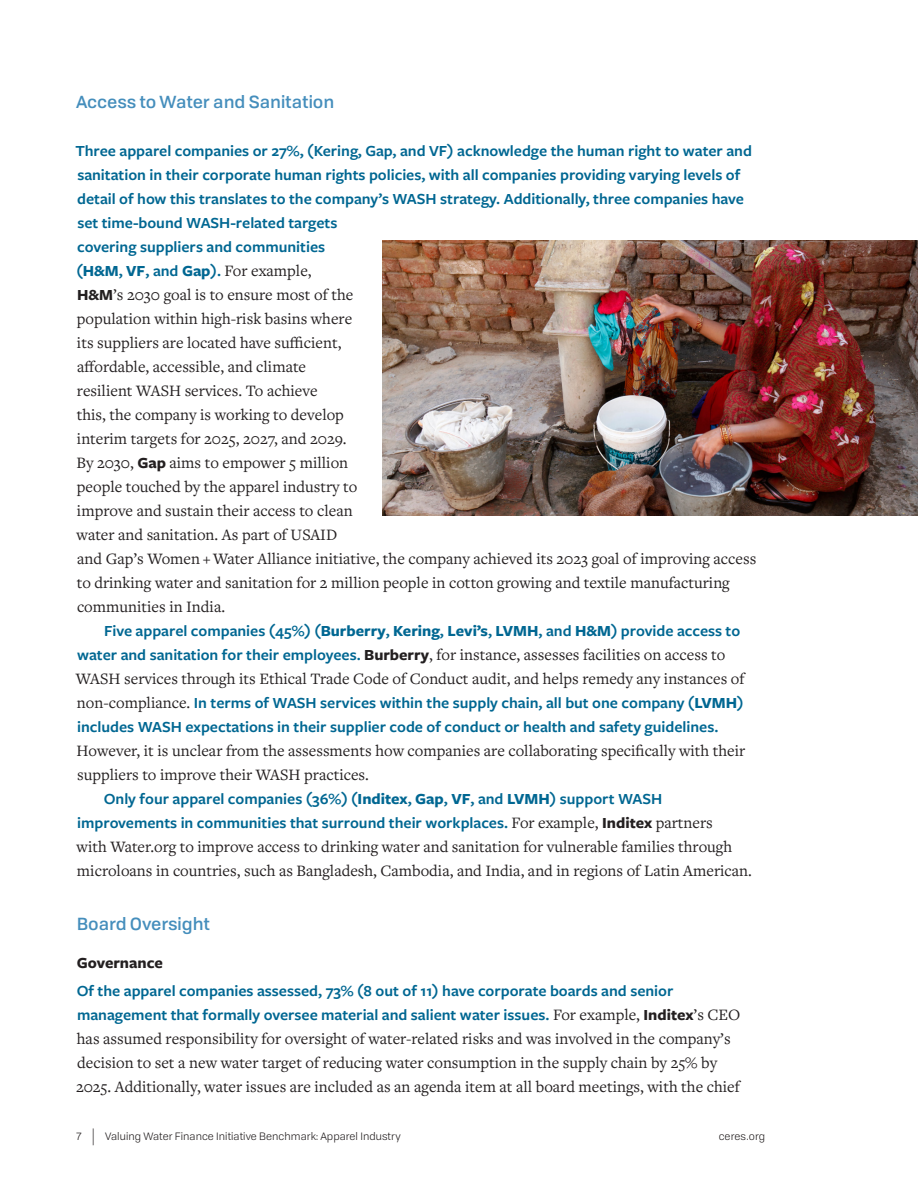
<style>
.page{position:relative;width:918px;height:1188px;background:#fff}
.page>*{position:absolute;margin:0;border:0;box-sizing:border-box;transform-origin:0 0}
.Head_D{font:500 17.1px "Tofino";letter-spacing:-.005em;color:#458ebc}
.Body___1st{font:16.5px/24px "Freight Text Pro";color:#231f20}
.Body{font:16.5px/24px "Freight Text Pro";color:#231f20}
.Body___1st-2{font:600 16.05px/24px "Freight Sans Pro";color:#006792}
.Body-2{font:600 16.05px/24px "Freight Sans Pro";color:#006792}
.Body___1st-3{font:700 16.05px "Freight Sans Pro";color:#231f20}
.t1{font:10.5px "Tofino";letter-spacing:.005em;color:#231f20}
.s1{font-family:"Freight Sans Pro";font-weight:600;font-size:16.05px;color:#006792}
.s2{font-family:"Freight Sans Pro";font-weight:700;font-size:16.05px;color:#006792}
.s3{font-family:"Freight Sans Pro";font-weight:700;font-size:16.05px}
.s4{font-weight:700}
.s5{font-family:"Freight Text Pro";font-weight:400;font-size:16.5px;color:#231f20}
.s6{font-weight:700;color:#231f20}
.s7{font-size:16.5px}
</style>
<div class="page">
<img style="left:382px;top:240px;width:536px;height:276px">
<p class="Head_D" style="left:76px;top:88px;width:260px">Access to Water and Sanitation</p>
<p class="Body___1st-2" style="left:76px;top:138px;width:678px">Three apparel companies or 27%, (Kering, Gap, and VF) acknowledge the human right to water and sanitation in their corporate human rights policies, with all companies providing varying levels of detail of how this translates to the company’s WASH strategy. Additionally, three companies have set time-bound WASH-related targets<br>covering suppliers and communities</p>
<p class="Body___1st" style="left:76px;top:258px;width:681px"><span class="s1">(</span><span class="s2">H&amp;M</span><span class="s1">,</span> <span class="s2">VF</span><span class="s1">, and</span> <span class="s2">Gap</span><span class="s1">).</span> For example,<br><span class="s3">H&amp;M</span>’s 2030 goal is to ensure most of the<br>population within high-risk basins where<br>its suppliers are located have sufficient,<br>affordable, accessible, and climate<br>resilient WASH services. To achieve<br>this, the company is working to develop<br>interim targets for 2025, 2027, and 2029.<br>By 2030, <span class="s3">Gap</span> aims to empower 5 million<br>people touched by the apparel industry to<br>improve and sustain their access to clean<br>water and sanitation. As part of USAID<br>and Gap’s Women + Water Alliance initiative, the company achieved its 2023 goal of improving access to drinking water and sanitation for 2 million people in cotton growing and textile manufacturing communities in India.</p>
<p class="Body-2" style="left:104px;top:618px;width:638px">Five apparel companies (45%) (<span class="s4">Burberry</span>, <span class="s4">Kering</span>, <span class="s4">Levi’s</span>, <span class="s4">LVMH</span>, and <span class="s4">H&amp;M</span>) provide access to</p>
<p class="Body" style="left:76px;top:642px;width:670px"><span class="s1">water and sanitation for their employees.</span> <span class="s3">Burberry</span>, for instance, assesses facilities on access to<br>WASH services through its Ethical Trade Code of Conduct audit, and helps remedy any instances of</p>
<p class="Body-2" style="left:77px;top:690px;width:668px"><span class="s5">non-compliance.</span> In terms of WASH services within the supply chain, all but one company (<span class="s4">LVMH</span>) includes WASH expectations in their supplier code of conduct or health and safety guidelines.</p>
<p class="Body" style="left:77px;top:738px;width:670px">However, it is unclear from the assessments how companies are collaborating specifically with their suppliers to improve their WASH practices.</p>
<p class="Body-2" style="left:77px;top:786px;width:637px;text-indent:27px">Only four apparel companies (36%) (<span class="s4">Inditex</span>, <span class="s4">Gap</span>, <span class="s4">VF</span>, and <span class="s4">LVMH</span>) support WASH improvements in communities that surround their workplaces. <span class="s5">For example,</span> <span class="s6">Inditex</span> <span class="s5">partners</span></p>
<p class="Body" style="left:77px;top:834px;width:677px">with Water.org to improve access to drinking water and sanitation for vulnerable families through microloans in countries, such as Bangladesh, Cambodia, and India, and in regions of Latin American.</p>
<p class="Head_D" style="left:77px;top:910px;width:135px">Board Oversight</p>
<p class="Body___1st-3" style="left:77px;top:951px;width:88px">Governance</p>
<p class="Body___1st-2" style="left:77px;top:978px;width:665px">Of the apparel companies assessed, 73% (8 out of 11) have corporate boards and senior management that formally oversee material and salient water issues. <span class="s5">For example,</span> <span class="s6">Inditex</span><span class="s5">’s CEO</span></p>
<p class="Body___1st" style="left:76px;top:1026px;width:665px">has assumed responsibility for oversight of water-related risks and was involved in the company’s decision to set a new water target of reducing water consumption in the supply chain by 25% by<br>2025. Additionally, water issues are included as an agenda item at all board meetings, with the chief</p>
<p class="t1" style="left:76px;top:1129px;width:326px">7 <span class="s7">|</span> Valuing Water Finance Initiative Benchmark: Apparel Industry</p>
<p class="t1" style="left:719px;top:1129px;width:48px">ceres.org</p>
</div>
